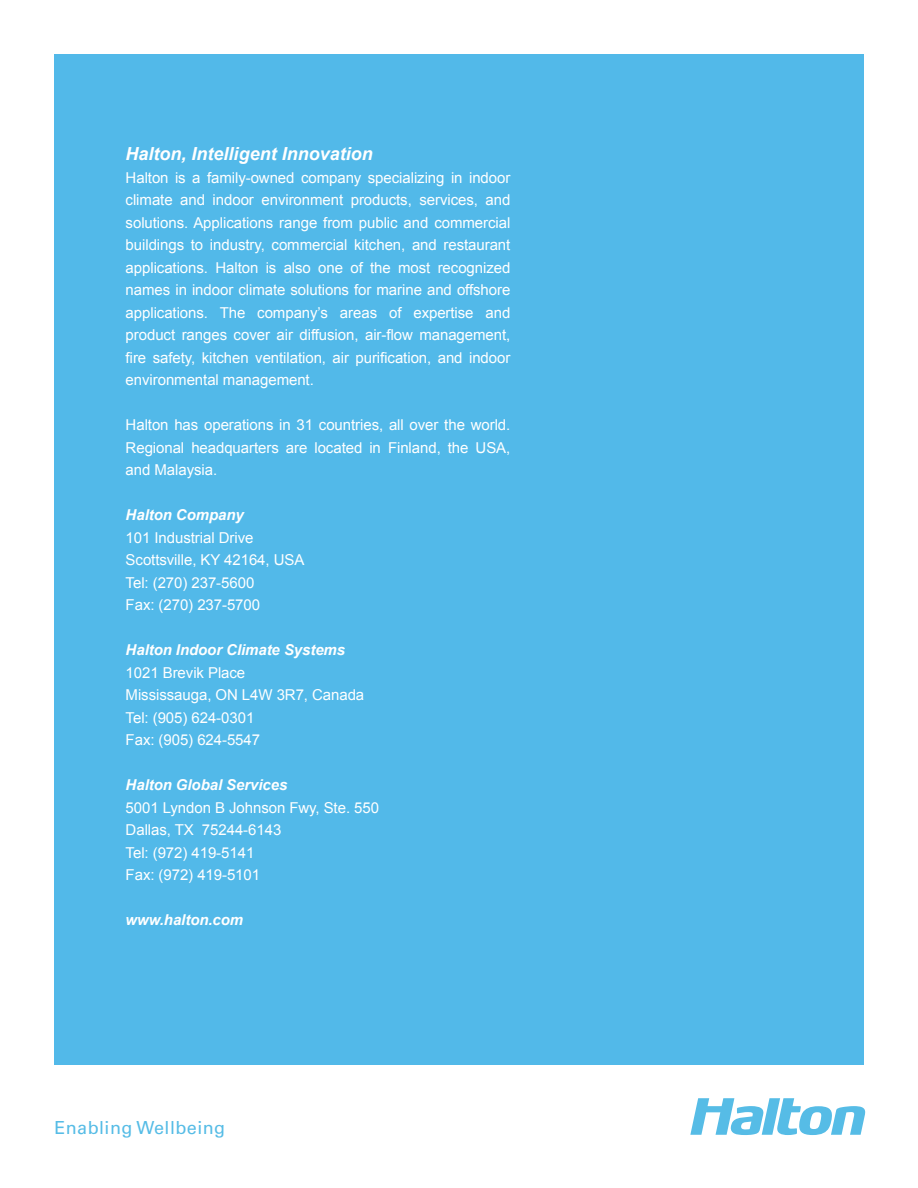
<style>
.page{position:relative;width:918px;height:1188px;background:#fff}
.page>*{position:absolute;margin:0;border:0;box-sizing:border-box;transform-origin:0 0}
.t1{font:italic 700 18px "Arial";color:#fff}
.t2{font:18px "Univers LT Std";letter-spacing:.025em;color:#56bce6}
.t3{font:15px/22.5px "Arial";letter-spacing:-.005em;color:#fff}
.t4{font:italic 700 15px "Arial";letter-spacing:-.005em;color:#fff}
</style>
<div class="page">
<div style="left:54px;top:54px;width:810px;height:1011px;background:#52b9e9"></div>
<svg style="left:690px;top:1098px;width:175px;height:37px"></svg>
<p class="t1" style="left:126px;top:142px;width:249px">Halton, Intelligent Innovation</p>
<p class="t3" style="left:126px;top:167px;width:386px;text-align:justify">Halton is a family-owned company specializing in indoor climate and indoor environment products, services, and solutions. Applications range from public and commercial buildings to industry, commercial kitchen, and restaurant applications. Halton is also one of the most recognized names in indoor climate solutions for marine and offshore applications. The company’s areas of expertise and product ranges cover air diffusion, air-flow management, fire safety, kitchen ventilation, air purification, and indoor environmental management.</p>
<p class="t3" style="left:126px;top:414px;width:386px;text-align:justify">Halton has operations in 31 countries, all over the world.<br>Regional headquarters are located in Finland, the USA, and Malaysia.</p>
<p class="t4" style="left:126px;top:505px;width:120px">Halton Company</p>
<p class="t3" style="left:126px;top:527px;width:180px">101 Industrial Drive<br>Scottsville, KY 42164, USA<br>Tel: (270) 237-5600<br>Fax: (270) 237-5700</p>
<p class="t4" style="left:126px;top:640px;width:221px">Halton Indoor Climate Systems</p>
<p class="t3" style="left:126px;top:662px;width:240px">1021 Brevik Place<br>Mississauga, ON L4W 3R7, Canada<br>Tel: (905) 624-0301<br>Fax: (905) 624-5547</p>
<p class="t4" style="left:126px;top:775px;width:163px">Halton Global Services</p>
<p class="t3" style="left:126px;top:797px;width:255px">5001 Lyndon B Johnson Fwy, Ste. 550<br>Dallas, TX 75244-6143<br>Tel: (972) 419-5141<br>Fax: (972) 419-5101</p>
<p class="t4" style="left:126px;top:910px;width:119px">www.halton.com</p>
<p class="t2" style="left:54px;top:1117px;width:172px">Enabling Wellbeing</p>
</div>
